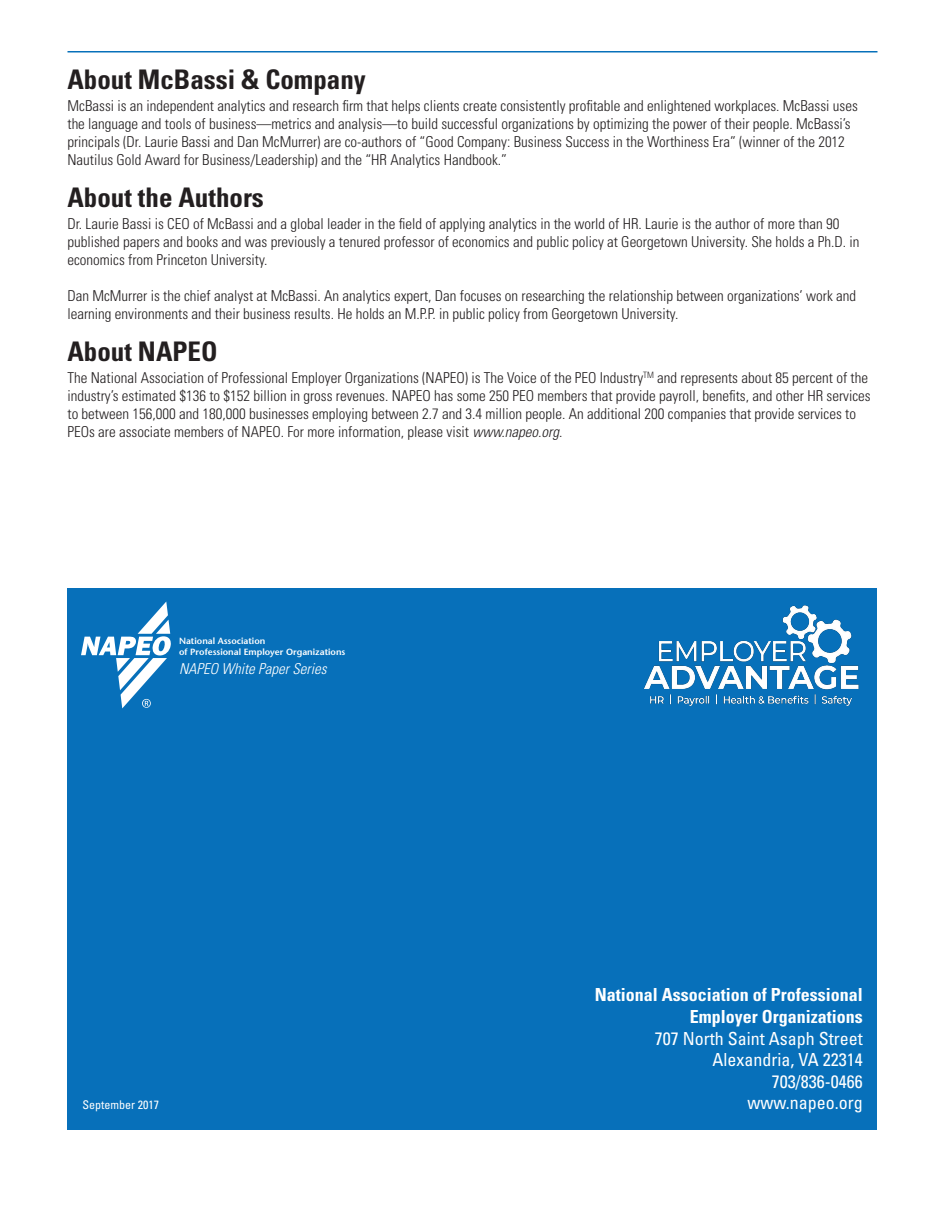
<style>
.page{position:relative;width:945px;height:1215px;background:#fff}
.page>*{position:absolute;margin:0;border:0;box-sizing:border-box;transform-origin:0 0}
.Subhead{font:700 condensed 27px "Univers";color:#231f20}
.t1{font:condensed 18px "Univers";color:#fff}
.t2{font:700 condensed 18px/21.6px "Univers";color:#fff;text-align:right}
.Text_first_graph{font:300 condensed 15px/18px "Univers";color:#231f20}
.Text{font:300 condensed 15px/18px "Univers";color:#231f20}
.t3{font:italic 300 condensed 15px "Univers";color:#fff}
.t4{font:condensed 12px "Univers";color:#fff}
.Table_Caption{font:600 9px "Stone Sans";color:#fff}
.s1{font-style:italic}
</style>
<div class="page">
<hr style="left:68px;top:51px;width:810px;height:1px;background:#0770ba">
<div style="left:68px;top:588px;width:810px;height:542px;background:#0770ba"></div>
<svg style="left:81px;top:602px;width:90px;height:106px"></svg>
<img style="left:643px;top:605px;width:216px;height:101px">
<p class="Subhead" style="left:68px;top:63px;width:300px">About McBassi &amp; Company</p>
<p class="Text_first_graph" style="left:68px;top:97px;width:792px">McBassi is an independent analytics and research firm that helps clients create consistently profitable and enlightened workplaces. McBassi uses the language and tools of business—metrics and analysis—to build successful organizations by optimizing the power of their people. McBassi’s principals (Dr. Laurie Bassi and Dan McMurrer) are co-authors of “Good Company: Business Success in the Worthiness Era” (winner of the 2012<br>Nautilus Gold Award for Business/Leadership) and the “HR Analytics Handbook.”</p>
<p class="Subhead" style="left:68px;top:181px;width:198px">About the Authors</p>
<p class="Text_first_graph" style="left:68px;top:215px;width:794px">Dr. Laurie Bassi is CEO of McBassi and a global leader in the field of applying analytics in the world of HR. Laurie is the author of more than 90 published papers and books and was previously a tenured professor of economics and public policy at Georgetown University. She holds a Ph.D. in economics from Princeton University.</p>
<p class="Text" style="left:68px;top:287px;width:790px">Dan McMurrer is the chief analyst at McBassi. An analytics expert, Dan focuses on researching the relationship between organizations’ work and learning environments and their business results. He holds an M.P.P. in public policy from Georgetown University.</p>
<p class="Subhead" style="left:68px;top:335px;width:152px">About NAPEO</p>
<p class="Text_first_graph" style="left:68px;top:369px;width:805px">The National Association of Professional Employer Organizations (NAPEO) is The Voice of the PEO Industry<sup>TM</sup> and represents about 85 percent of the industry’s estimated $136 to $152 billion in gross revenues. NAPEO has some 250 PEO members that provide payroll, benefits, and other HR services to between 156,000 and 180,000 businesses employing between 2.7 and 3.4 million people. An additional 200 companies that provide services to PEOs are associate members of NAPEO. For more information, please visit <span class="s1">www.napeo.org</span>.</p>
<p class="Table_Caption" style="left:179px;top:635px;width:88px">National Association</p>
<p class="Table_Caption" style="left:179px;top:646px;width:168px">of Professional Employer Organizations</p>
<p class="t3" style="left:179px;top:659px;width:149px">NAPEO White Paper Series</p>
<p class="t4" style="left:82px;top:1097px;width:78px">September 2017</p>
<p class="t2" style="left:595px;top:984px;width:270px">National Association of Professional<br>Employer Organizations</p>
<p class="t1" style="left:655px;top:1027px;width:209px">707 North Saint Asaph Street</p>
<p class="t1" style="left:713px;top:1048px;width:152px">Alexandria, VA 22314</p>
<p class="t1" style="left:772px;top:1070px;width:92px">703/836-0466</p>
<p class="t1" style="left:747px;top:1092px;width:117px">www.napeo.org</p>
</div>
